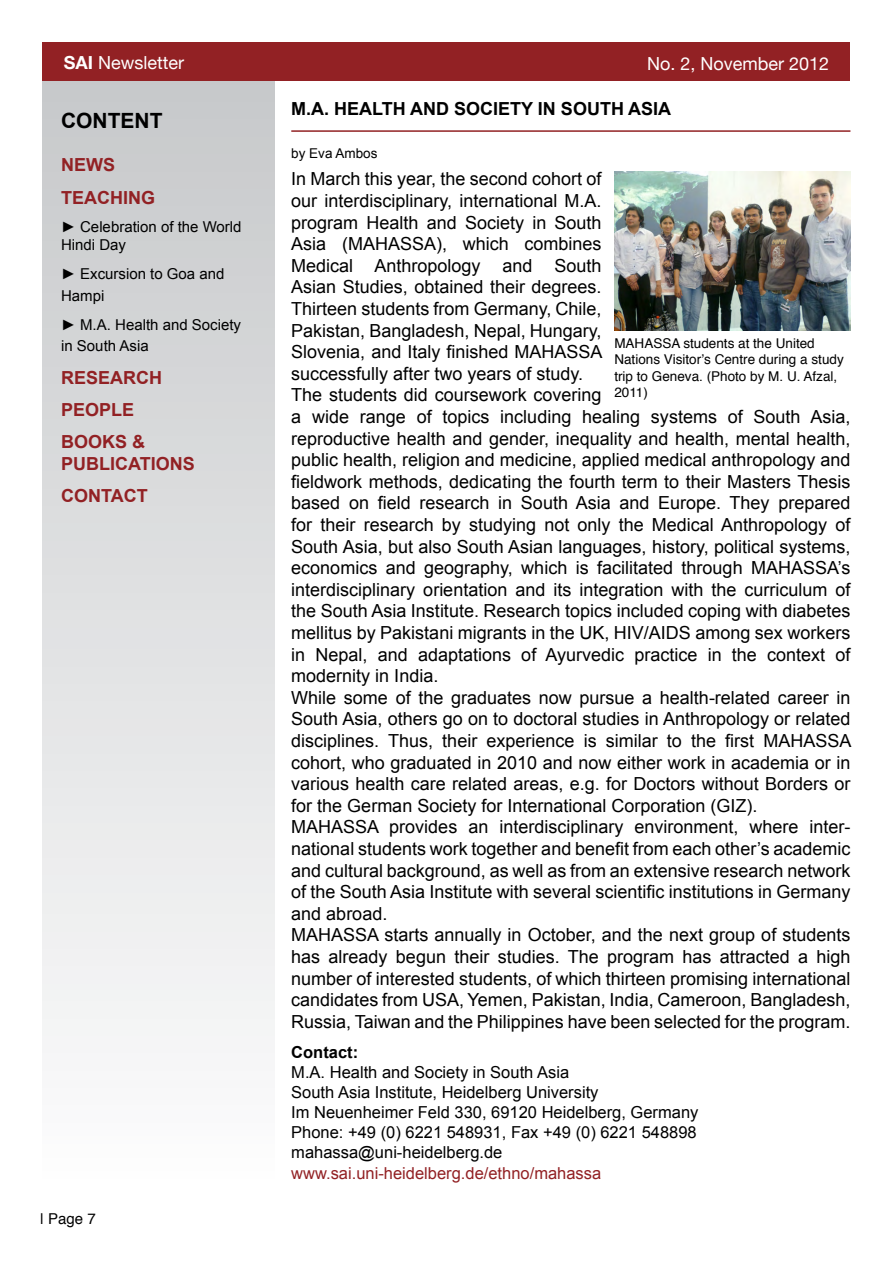
<style>
.page{position:relative;width:893px;height:1263px;background:#fff}
.page>*{position:absolute;margin:0;border:0;box-sizing:border-box;transform-origin:0 0}
.t1{font:700 21px "Arial";color:#000}
.t2{font:18px/21.6px "Arial";color:#000}
.t3{font:700 18px/32.4px "Arial";color:#922124}
.t4{font:700 18px "Arial";color:#000}
.t5{font:18px "Helvetica Neue";color:#fff}
.t6{font:16.5px/19.8px "Arial";color:#000}
.t7{font:16.5px "Arial";color:#922124}
.t8{font:700 16.5px "Arial";color:#000}
.t9{font:15px/21.6px "Arial";color:#000}
.t10{font:15px "Helvetica";color:#000}
.t11{font:13.5px/16.2px "Helvetica";color:#000}
.t12{font:13.5px "Arial";color:#000}
.s1{font-weight:700}
</style>
<div class="page">
<div style="left:43px;top:81px;width:231px;height:1105px;background:linear-gradient(to bottom,#c7c8ca,#fcfcfd)"></div>
<div style="left:43px;top:43px;width:807px;height:38px;background:#922124"></div>
<img style="left:614px;top:171px;width:236px;height:160px">
<hr style="left:291px;top:130px;width:559px;height:2px;background:#922124">
<p class="t5" style="left:64px;top:52px;width:122px"><span class="s1">SAI</span> Newsletter</p>
<p class="t5" style="left:647px;top:52px;width:184px">No. 2, November 2012</p>
<p class="t4" style="left:291px;top:97px;width:69px">M.A. HEALTH</p>
<p class="t4" style="left:410px;top:97px;width:68px">AN D SOCIET</p>
<p class="t4" style="left:521px;top:97px;width:65px">Y IN SOUTH</p>
<p class="t4" style="left:628px;top:97px;width:24px">ASIA</p>
<p class="t12" style="left:291px;top:145px;width:88px">by Eva Ambos</p>
<p class="t2" style="left:291px;top:168px;width:562px">In March this year, the second cohort of<br>our interdisciplinary, international M.A.<br>program Health and Society in South<br>Asia (MAHASSA), which combines<br>Medical Anthropology and South<br>Asian Studies, obtained their degrees.<br>Thirteen students from Germany, Chile,<br>Pakistan, Bangladesh, Nepal, Hungary,<br>Slovenia, and Italy finished MAHASSA<br>successfully after two years of study.<br>The students did coursework covering<br>a wide range of topics including healing systems of South Asia, reproductive health and gender, inequality and health, mental health, public health, religion and medicine, applied medical anthropology and fieldwork methods, dedicating the fourth term to their Masters Thesis based on field research in South Asia and Europe. They prepared for their research by studying not only the Medical Anthropology of South Asia, but also South Asian languages, history, political systems, economics and geography, which is facilitated through MAHASSA’s interdisciplinary orientation and its integration with the curriculum of the South Asia Institute. Research topics included coping with diabetes mellitus by Pakistani migrants in the UK, HIV/AIDS among sex workers in Nepal, and adaptations of Ayurvedic practice in the context of modernity in India.<br>While some of the graduates now pursue a health-related career in South Asia, others go on to doctoral studies in Anthropology or related disciplines. Thus, their experience is similar to the first MAHASSA cohort, who graduated in 2010 and now either work in academia or in various health care related areas, e.g. for Doctors without Borders or for the German Society for International Corporation (GIZ).<br>MAHASSA provides an interdisciplinary environment, where inter&shy;national students work together and benefit from each other’s academic and cultural background, as well as from an extensive research network of the South Asia Institute with several scientific institutions in Germany and abroad.<br>MAHASSA starts annually in October, and the next group of students has already begun their studies. The program has attracted a high number of interested students, of which thirteen promising international candidates from USA, Yemen, Pakistan, India, Cameroon, Bangladesh, Russia, Taiwan and the Philippines have been selected for the program.</p>
<p class="t8" style="left:291px;top:1042px;width:68px">CONTACT:</p>
<p class="t6" style="left:291px;top:1063px;width:409px">M.A. Health and Society in South Asia<br>South Asia Institute, Heidelberg University<br>Im Neuenheimer Feld 330, 69120 Heidelberg, Germany Phone: +49 (0) 6221 548931, Fax +49 (0) 6221 548898 mahassa@uni-heidelberg.de</p>
<p class="t7" style="left:291px;top:1162px;width:311px">www.sai.uni-heidelberg.de/ethno/mahassa</p>
<p class="t1" style="left:61px;top:107px;width:103px">CONTENT</p>
<p class="t3" style="left:61px;top:149px;width:95px">NEWS<br>TEACHING</p>
<p class="t9" style="left:61px;top:218px;width:182px;line-height:18px">► Celebration of the World<br>Hindi Day</p>
<p class="t9" style="left:61px;top:263px;width:165px">► Excursion to Goa and<br>Hampi</p>
<p class="t9" style="left:61px;top:314px;width:181px">► M.A. Health and Society in South Asia</p>
<p class="t3" style="left:61px;top:362px;width:102px">RESEARCH<br>PEOPLE<br>BOOKS &amp;</p>
<p class="t3" style="left:61px;top:448px;width:135px">PUBLICATIONS<br>CONTACT</p>
<p class="t11" style="left:614px;top:336px;width:231px">MAHASSA students at the United<br>Nations Visitor’s Centre during a study trip to Geneva. (Photo by M. U. Afzal,<br>2011)</p>
<p class="t10" style="left:40px;top:1207px;width:57px">| Page 7</p>
</div>
